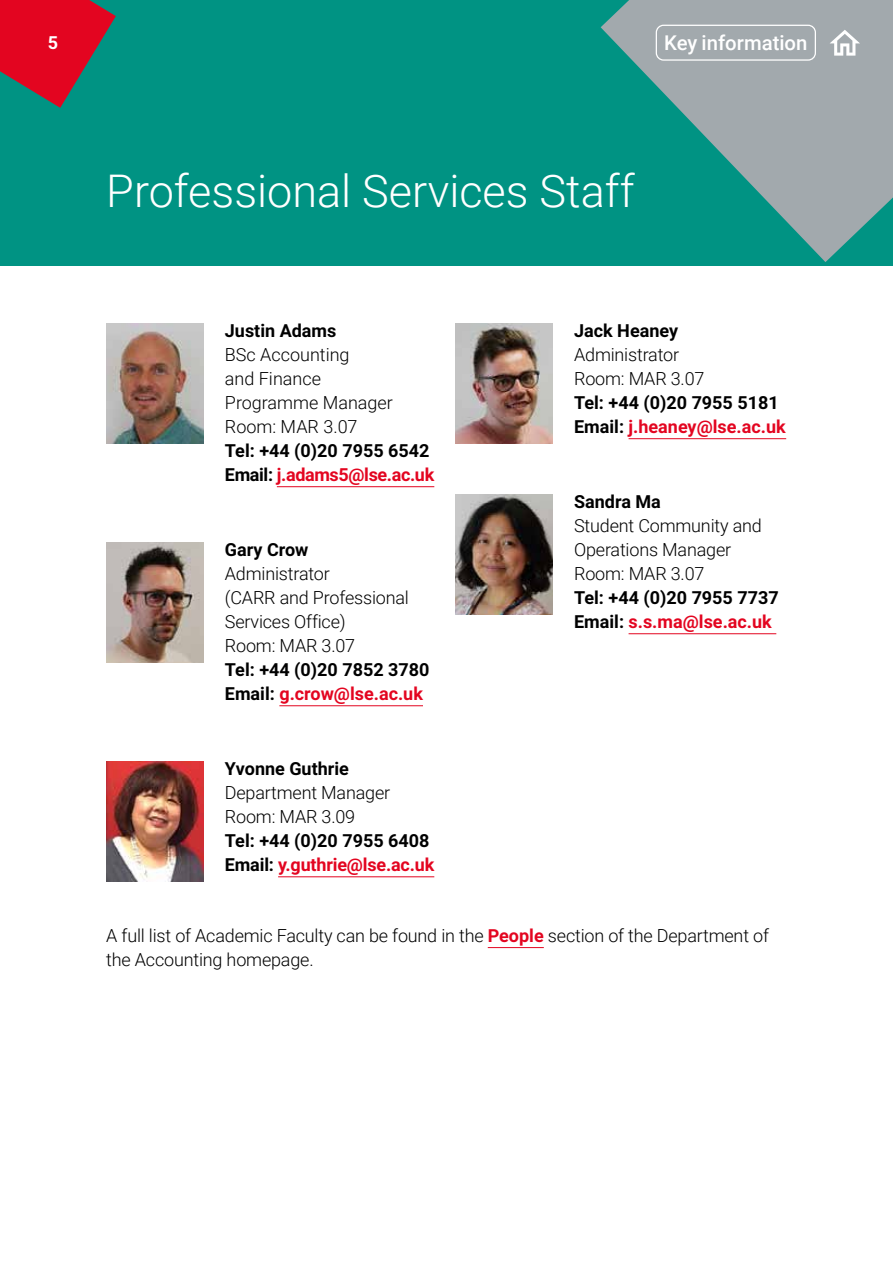
<style>
.page{position:relative;width:893px;height:1263px;background:#fff}
.page>*{position:absolute;margin:0;border:0;box-sizing:border-box;transform-origin:0 0}
.t1{font:300 45px "Roboto";color:#fff}
.t2{font:500 20.4px "Roboto";color:#fff}
.t3{font:300 18px/24px "Roboto";letter-spacing:-.01em;color:#000}
.t4{font:700 18px/24px "Roboto";color:#000}
.t5{font:700 18px/24px "Roboto";letter-spacing:-.02em;color:#000}
.t6{font:700 18px "Roboto";color:#fff}
.s1{color:#e30520}
.s2{font-weight:700;color:#e30520}
</style>
<div class="page">
<div style="left:0;top:0;width:893px;height:266px;background:#009383"></div>
<svg style="left:601px;top:0;width:292px;height:262px;fill:#a2a9ad"></svg>
<svg style="left:0;top:0;width:116px;height:108px"></svg>
<div style="left:656px;top:25px;width:160px;height:36px;border:1px solid #fff;border-radius:7px"></div>
<svg style="left:830px;top:30px;width:30px;height:26px"></svg>
<hr style="left:277px;top:486px;width:157px;height:1px;background:#e30520">
<hr style="left:279px;top:705px;width:144px;height:1px;background:#e30520">
<hr style="left:278px;top:876px;width:156px;height:1px;background:#e30520">
<img style="left:106px;top:324px;width:98px;height:119px">
<img style="left:106px;top:543px;width:98px;height:119px">
<img style="left:106px;top:762px;width:98px;height:119px">
<hr style="left:629px;top:438px;width:157px;height:1px;background:#e30520">
<hr style="left:629px;top:633px;width:147px;height:1px;background:#e30520">
<img style="left:455px;top:324px;width:98px;height:119px">
<img style="left:455px;top:495px;width:98px;height:119px">
<hr style="left:488px;top:947px;width:56px;height:1px;background:#e30520">
<p class="t6" style="left:48px;top:30px;width:12px">5</p>
<p class="t2" style="left:664px;top:29px;width:145px">Key information</p>
<h1 class="t1" style="left:106px;top:159px;width:530px">Professional Services Staff</h1>
<p class="t4" style="left:225px;top:318px;width:113px">Justin Adams</p>
<p class="t3" style="left:225px;top:342px;width:170px">BSc Accounting<br>and Finance<br>Programme Manager<br>Room: MAR 3.07</p>
<p class="t5" style="left:225px;top:438px;width:211px">Tel: +44 (0)20 7955 6542<br>Email: <span class="s1">j.adams5@lse.ac.uk</span></p>
<p class="t4" style="left:225px;top:537px;width:85px">Gary Crow</p>
<p class="t3" style="left:225px;top:561px;width:186px">Administrator<br>(CARR and Professional<br>Services Office)<br>Room: MAR 3.07</p>
<p class="t4" style="left:225px;top:657px;width:206px">Tel: +44 (0)20 7852 3780<br>Email: <span class="s1">g.crow@lse.ac.uk</span></p>
<p class="t4" style="left:225px;top:756px;width:126px">Yvonne Guthrie</p>
<p class="t3" style="left:225px;top:780px;width:167px">Department Manager<br>Room: MAR 3.09</p>
<p class="t4" style="left:225px;top:828px;width:211px">Tel: +44 (0)20 7955 6408<br>Email: <span class="s1">y.guthrie@lse.ac.uk</span></p>
<p class="t4" style="left:574px;top:318px;width:106px">Jack Heaney</p>
<p class="t3" style="left:574px;top:342px;width:132px">Administrator<br>Room: MAR 3.07</p>
<p class="t4" style="left:574px;top:390px;width:213px">Tel: +44 (0)20 7955 5181<br>Email: <span class="s1">j.heaney@lse.ac.uk</span></p>
<p class="t4" style="left:574px;top:489px;width:88px">Sandra Ma</p>
<p class="t3" style="left:574px;top:513px;width:189px">Student Community and<br>Operations Manager<br>Room: MAR 3.07</p>
<p class="t4" style="left:574px;top:585px;width:206px">Tel: +44 (0)20 7955 7737<br>Email: <span class="s1">s.s.ma@lse.ac.uk</span></p>
<p class="t3" style="left:106px;top:922px;width:664px">A full list of Academic Faculty can be found in the <span class="s2">People</span> section of the Department of the Accounting homepage.</p>
</div>
